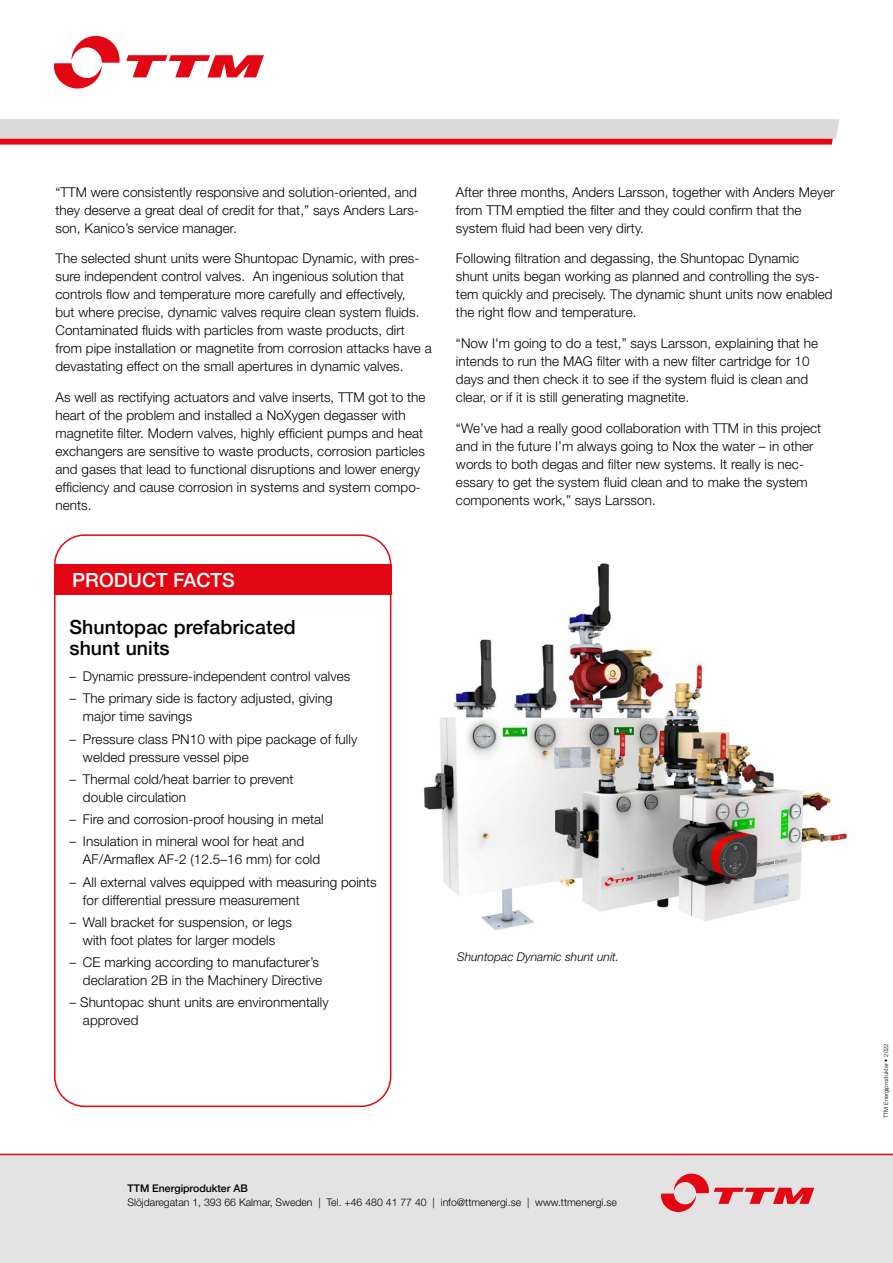
<style>
.page{position:relative;width:893px;height:1263px;background:#fff}
.page>*{position:absolute;margin:0;border:0;box-sizing:border-box;transform-origin:0 0}
.t1{font:500 19.5px/21px "Helvetica Neue";letter-spacing:.005em;color:#000}
.t2{font:500 19.5px "Helvetica Neue";color:#fff}
.t3{font:300 13.5px/18px "Helvetica Neue LT Pro";letter-spacing:.005em;color:#000}
.t4{font:italic 300 12px "Helvetica Neue LT Pro";color:#000}
.t5{font:300 10.5px "Helvetica Neue LT Pro";color:#000}
.t6{font:500 10.5px "Helvetica Neue";color:#000}
.t7{font:300 6px "Helvetica Neue LT Pro";letter-spacing:.005em;color:#000}
</style>
<div class="page">
<div style="left:0;top:1154px;width:893px;height:109px;background:#e3e3e3"></div>
<svg style="left:661px;top:1173px;width:153px;height:39px"></svg>
<hr style="left:0;top:1154px;width:893px;height:1px;background:#e30613">
<svg style="left:0;top:119px;width:839px;height:26px;background:#dcabae"></svg>
<svg style="left:126px;top:55px;width:138px;height:23px"></svg>
<svg style="left:54px;top:36px;width:66px;height:53px"></svg>
<div style="left:54px;top:534px;width:337px;height:573px;border:2px solid #e30613;border-radius:30px"></div>
<div style="left:54px;top:564px;width:337px;height:31px;background:#e30613"></div>
<img style="left:423px;top:563px;width:425px;height:368px">
<p class="t3" style="left:56px;top:183px;width:365px">“TTM were consistently responsive and solution-oriented, and they deserve a great deal of credit for that,” says Anders Lars&shy;son, Kanico’s service manager.</p>
<p class="t3" style="left:56px;top:249px;width:378px">The selected shunt units were Shuntopac Dynamic, with pres&shy;sure independent control valves. An ingenious solution that controls flow and temperature more carefully and effectively,<br>but where precise, dynamic valves require clean system fluids.<br>Contaminated fluids with particles from waste products, dirt from pipe installation or magnetite from corrosion attacks have a devastating effect on the small apertures in dynamic valves.</p>
<p class="t3" style="left:56px;top:388px;width:371px">As well as rectifying actuators and valve inserts, TTM got to the heart of the problem and installed a NoXygen degasser with magnetite filter. Modern valves, highly efficient pumps and heat exchangers are sensitive to waste products, corrosion particles and gases that lead to functional disruptions and lower energy efficiency and cause corrosion in systems and system compo&shy;nents.</p>
<p class="t3" style="left:456px;top:183px;width:380px">After three months, Anders Larsson, together with Anders Meyer from TTM emptied the filter and they could confirm that the system fluid had been very dirty.</p>
<p class="t3" style="left:456px;top:249px;width:378px">Following filtration and degassing, the Shuntopac Dynamic shunt units began working as planned and controlling the sys&shy;tem quickly and precisely. The dynamic shunt units now enabled the right flow and temperature.</p>
<p class="t3" style="left:456px;top:334px;width:364px">“Now I'm going to do a test,” says Larsson, explaining that he intends to run the MAG filter with a new filter cartridge for 10 days and then check it to see if the system fluid is clean and clear, or if it is still generating magnetite.</p>
<p class="t3" style="left:456px;top:419px;width:367px">“We’ve had a really good collaboration with TTM in this project and in the future I’m always going to Nox the water – in other words to both degas and filter new systems. It really is nec&shy;essary to get the system fluid clean and to make the system components work,” says Larsson.</p>
<h1 class="t2" style="left:72px;top:564px;width:164px">PRODUCT FACTS</h1>
<h1 class="t1" style="left:69px;top:614px;width:228px">Shuntopac prefabricated shunt units</h1>
<p class="t3" style="left:69px;top:667px;width:282px">– Dynamic pressure-independent control valves</p>
<p class="t3" style="left:83px;top:689px;width:251px;text-indent:-14px">– The primary side is factory adjusted, giving major time savings</p>
<p class="t3" style="left:83px;top:729px;width:276px;text-indent:-14px">– Pressure class PN10 with pipe package of fully welded pressure vessel pipe</p>
<p class="t3" style="left:83px;top:770px;width:212px;text-indent:-14px">– Thermal cold/heat barrier to prevent double circulation</p>
<p class="t3" style="left:69px;top:810px;width:256px">– Fire and corrosion-proof housing in metal</p>
<p class="t3" style="left:83px;top:832px;width:239px;text-indent:-14px">– Insulation in mineral wool for heat and<br>AF/Armaflex AF-2 (12.5–16 mm) for cold</p>
<p class="t3" style="left:83px;top:872px;width:295px;text-indent:-14px">– All external valves equipped with measuring points for differential pressure measurement</p>
<p class="t3" style="left:69px;top:913px;width:224px;text-align:center">– Wall bracket for suspension, or legs with foot plates for larger models</p>
<p class="t3" style="left:69px;top:953px;width:254px;text-align:right">– CE marking according to manufacturer’s declaration 2B in the Machinery Directive</p>
<p class="t3" style="left:83px;top:993px;width:247px;text-indent:-14px">– Shuntopac shunt units are environmentally approved</p>
<p class="t4" style="left:457px;top:950px;width:164px">Shuntopac Dynamic shunt unit.</p>
<p class="t6" style="left:128px;top:1180px;width:122px">TTM Energiprodukter AB</p>
<p class="t5" style="left:128px;top:1196px;width:491px">Slöjdaregatan 1, 393 66 Kalmar, Sweden | Tel. +46 480 41 77 40 | info@ttmenergi.se | www.ttmenergi.se</p>
<p class="t7" style="left:882px;top:1118px;width:77px;rotate:-90deg">TTM Energiprodukter • 2022</p>
</div>
